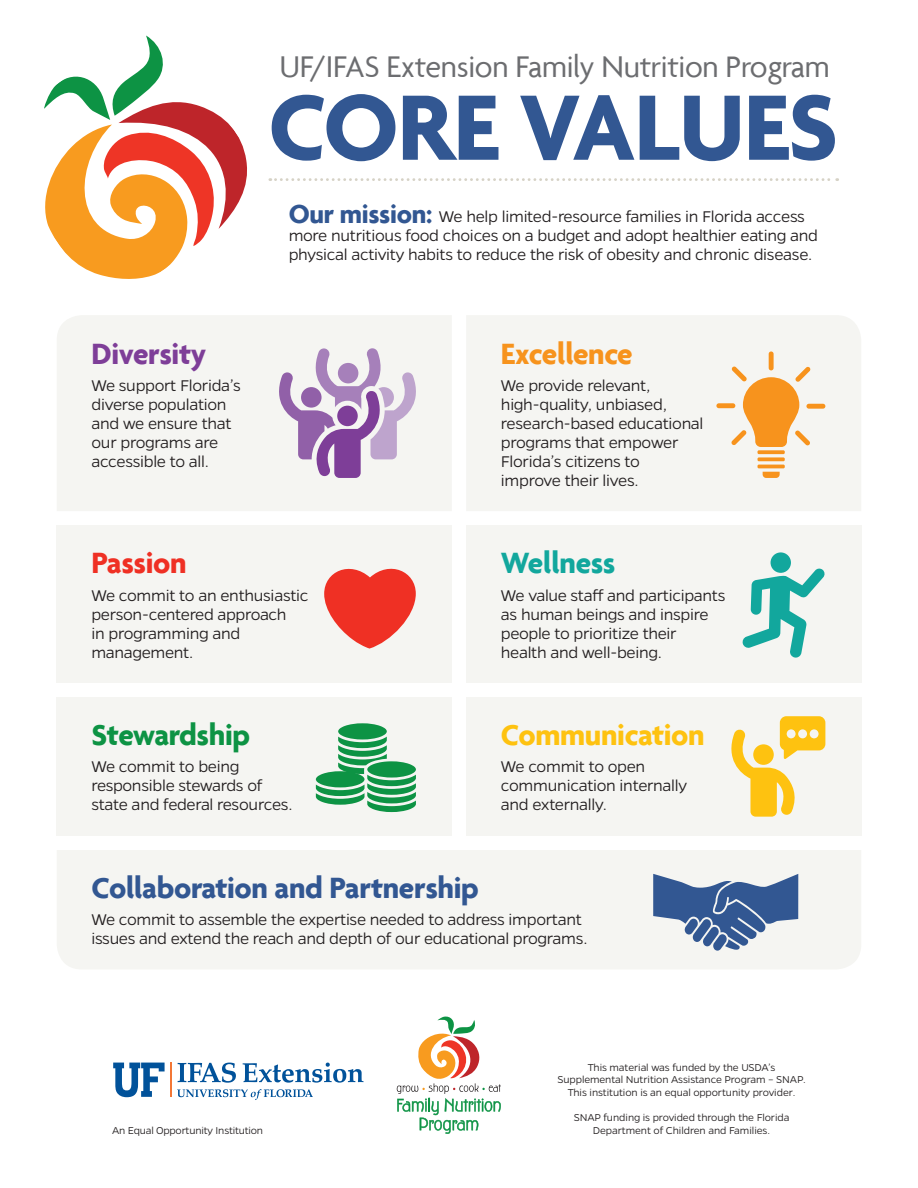
<style>
.page{position:relative;width:918px;height:1188px;background:#fff}
.page>*{position:absolute;margin:0;border:0;box-sizing:border-box;transform-origin:0 0}
.t1{font:700 100.35px "Agenda";letter-spacing:-.01em;color:#325792}
.t2{font:32.25px "Agenda";letter-spacing:-.01em;color:#6c6d70}
.t3{font:700 31.65px "Agenda";letter-spacing:-.01em;color:#325792}
.t4{font:700 31.65px "Agenda";letter-spacing:-.01em;color:#fec210}
.t5{font:700 31.65px "Agenda";letter-spacing:-.01em;color:#0d9344}
.t6{font:700 31.65px "Agenda";letter-spacing:-.01em;color:#f7931d}
.t7{font:700 31.65px "Agenda";letter-spacing:-.01em;color:#7e3e98}
.t8{font:700 31.65px "Agenda";letter-spacing:-.01em;color:#12a79d}
.t9{font:700 31.65px "Agenda";letter-spacing:-.01em;color:#ef3024}
.t10{font:300 17.55px/18.9px "Gentona";letter-spacing:-.02em;color:#231f20}
.t11{font:300 11.25px/12.6px "Gentona";letter-spacing:-.01em;color:#231f20;text-align:center}
.s1{font-family:"Agenda";font-weight:700;font-size:28.05px;color:#325792}
</style>
<div class="page">
<svg style="left:44px;top:36px;width:203px;height:243px"></svg>
<hr style="left:170px;top:1063px;width:1px;height:34px;background:#f37736">
<svg style="left:113px;top:1063px;width:52px;height:34px"></svg>
<svg style="left:243px;top:1063px;width:120px;height:20px"></svg>
<svg style="left:177px;top:1089px;width:136px;height:11px"></svg>
<svg style="left:178px;top:1063px;width:58px;height:20px"></svg>
<svg style="left:397px;top:1017px;width:104px;height:117px"></svg>
<svg style="left:270px;top:178px;width:568px;height:3px"></svg>
<div style="left:57px;top:850px;width:804px;height:119px;background:#f5f5f2"></div>
<div style="left:466px;top:315px;width:395px;height:196px;background:#f5f5f2"></div>
<div style="left:57px;top:315px;width:395px;height:196px;background:#f5f5f2"></div>
<div style="left:466px;top:697px;width:395px;height:139px;background:#f5f5f2"></div>
<div style="left:57px;top:697px;width:395px;height:139px;background:#f5f5f2"></div>
<div style="left:466px;top:525px;width:395px;height:158px;background:#f5f5f2"></div>
<div style="left:57px;top:525px;width:395px;height:158px;background:#f5f5f2"></div>
<svg style="left:757px;top:450px;width:28px;height:4px"></svg>
<svg style="left:757px;top:457px;width:28px;height:4px"></svg>
<hr style="left:757px;top:465px;width:28px;height:3px;background:#f7931d">
<svg style="left:763px;top:472px;width:17px;height:6px"></svg>
<div style="left:769px;top:351px;width:5px;height:19px;background:#f7931d;border-radius:2px"></div>
<div style="left:716px;top:403px;width:19px;height:5px;background:#f7931d;border-radius:2px"></div>
<div style="left:806px;top:404px;width:19px;height:5px;background:#f7931d;border-radius:2px"></div>
<svg style="left:731px;top:367px;width:80px;height:80px"></svg>
<svg style="left:316px;top:723px;width:100px;height:89px"></svg>
<div style="left:770px;top:552px;width:21px;height:21px;background:#12a79d;border-radius:50%"></div>
<svg style="left:742px;top:568px;width:83px;height:90px"></svg>
<svg style="left:324px;top:568px;width:92px;height:81px"></svg>
<svg style="left:731px;top:716px;width:94px;height:101px"></svg>
<svg style="left:273px;top:348px;width:149px;height:130px"></svg>
<svg style="left:653px;top:874px;width:145px;height:77px"></svg>
<p class="t2" style="left:279px;top:48px;width:552px">UF/IFAS Extension Family Nutrition Program</p>
<p class="t1" style="left:268px;top:66px;width:571px">CORE VALUES</p>
<p class="t7" style="left:91px;top:334px;width:116px">Diversity</p>
<p class="t10" style="left:91px;top:376px;width:151px">We support Florida’s diverse population</p>
<p class="t10" style="left:91px;top:414px;width:142px">and we ensure that</p>
<p class="t10" style="left:91px;top:433px;width:128px">our programs are</p>
<p class="t10" style="left:91px;top:452px;width:119px">accessible to all.</p>
<p class="t10" style="left:289px;top:207px;width:531px"><span class="s1">Our mission:</span> We help limited-resource families in Florida access more nutritious food choices on a budget and adopt healthier eating and physical activity habits to reduce the risk of obesity and chronic disease.</p>
<p class="t6" style="left:501px;top:334px;width:133px">Excellence</p>
<p class="t10" style="left:501px;top:376px;width:168px">We provide relevant, high-quality, unbiased,</p>
<p class="t10" style="left:501px;top:414px;width:204px">research-based educational programs that empower<br>Florida’s citizens to</p>
<p class="t10" style="left:501px;top:471px;width:139px">improve their lives.</p>
<p class="t9" style="left:91px;top:544px;width:97px">Passion</p>
<p class="t10" style="left:91px;top:586px;width:219px">We commit to an enthusiastic person-centered approach<br>in programming and management.</p>
<p class="t5" style="left:91px;top:716px;width:160px">Stewardship</p>
<p class="t10" style="left:91px;top:757px;width:203px">We commit to being responsible stewards of state and federal resources.</p>
<p class="t8" style="left:501px;top:544px;width:116px">Wellness</p>
<p class="t10" style="left:501px;top:586px;width:226px">We value staff and participants as human beings and inspire people to prioritize their health and well-being.</p>
<p class="t4" style="left:501px;top:716px;width:205px">Communication</p>
<p class="t10" style="left:501px;top:757px;width:188px">We commit to open communication internally and externally.</p>
<p class="t3" style="left:91px;top:868px;width:389px">Collaboration and Partnership</p>
<p class="t10" style="left:91px;top:910px;width:498px">We commit to assemble the expertise needed to address important issues and extend the reach and depth of our educational programs.</p>
<p class="t11" style="left:112px;top:1124px;width:152px">An Equal Opportunity Institution</p>
<p class="t11" style="left:588px;top:1061px;width:189px">This material was funded by the USDA’s</p>
<p class="t11" style="left:557px;top:1073px;width:250px">Supplemental Nutrition Assistance Program – SNAP.<br>This institution is an equal opportunity provider.</p>
<p class="t11" style="left:574px;top:1111px;width:217px">SNAP funding is provided through the Florida<br>Department of Children and Families.</p>
</div>
